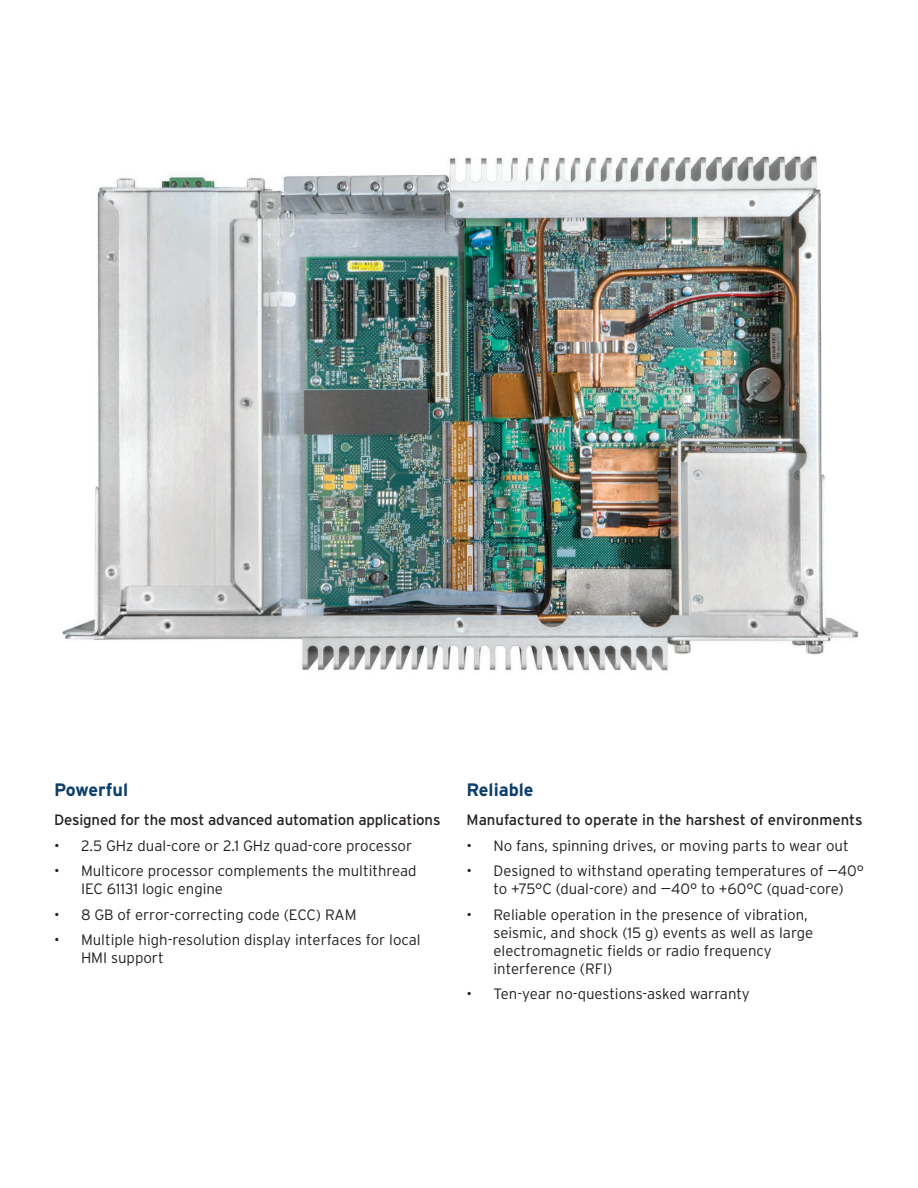
<style>
.page{position:relative;width:918px;height:1188px;background:#fff}
.page>*{position:absolute;margin:0;border:0;box-sizing:border-box;transform-origin:0 0}
.t1{font:700 18px "Interstate Poly";color:#0c3f6a}
.t2{font:300 15px/18px "Interstate Poly";color:#231f20}
.t3{font:15px "Interstate Poly";letter-spacing:-.01em;color:#231f20}
</style>
<div class="page">
<img style="left:62px;top:156px;width:797px;height:515px">
<p class="t1" style="left:54px;top:777px;width:76px">Powerful</p>
<p class="t3" style="left:54px;top:809px;width:388px">Designed for the most advanced automation applications</p>
<p class="t2" style="left:54px;top:836px;width:360px">• 2.5 GHz dual-core or 2.1 GHz quad-core processor</p>
<p class="t2" style="left:81px;top:861px;width:337px;text-indent:-27px">• Multicore processor complements the multithread<br>IEC 61131 logic engine</p>
<p class="t2" style="left:54px;top:905px;width:304px">• 8 GB of error-correcting code (ECC) RAM</p>
<p class="t2" style="left:81px;top:930px;width:341px;text-indent:-27px">• Multiple high-resolution display interfaces for local<br>HMI support</p>
<p class="t1" style="left:467px;top:777px;width:69px">Reliable</p>
<p class="t3" style="left:467px;top:809px;width:398px">Manufactured to operate in the harshest of environments</p>
<p class="t2" style="left:467px;top:836px;width:384px">• No fans, spinning drives, or moving parts to wear out</p>
<p class="t2" style="left:467px;top:861px;width:399px;text-align:center">• Designed to withstand operating temperatures of –40° to +75°C (dual-core) and –40° to +60°C (quad-core)</p>
<p class="t2" style="left:494px;top:905px;width:321px;text-indent:-27px">• Reliable operation in the presence of vibration, seismic, and shock (15 g) events as well as large electromagnetic fields or radio frequency interference (RFI)</p>
<p class="t2" style="left:467px;top:984px;width:285px">• Ten-year no-questions-asked warranty</p>
</div>
